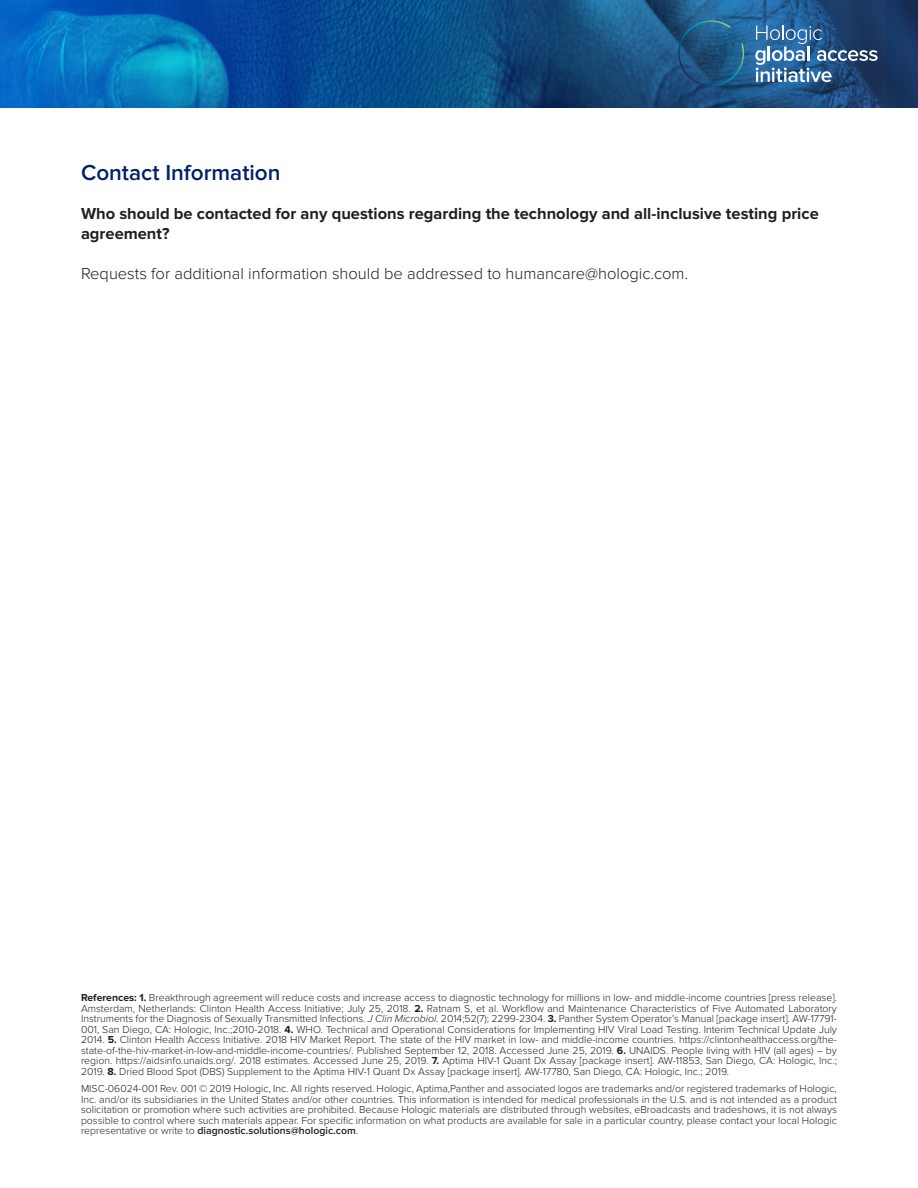
<style>
.page{position:relative;width:918px;height:1188px;background:#fff}
.page>*{position:absolute;margin:0;border:0;box-sizing:border-box;transform-origin:0 0}
.t1{font:600 22.5px "Proxima Nova";color:#00226b}
.t2{font:700 16.5px/19.8px "Proxima Nova";color:#231f20}
.t3{font:300 16.5px "Proxima Nova";color:#231f20}
.t4{font:300 10.5px/10.5px "Proxima Nova";color:#231f20;text-align:justify}
.s1{font-weight:700}
.s2{font-style:italic}
.s3{font-weight:600}
</style>
<div class="page">
<img style="left:0;top:0;width:918px;height:108px">
<svg style="left:755px;top:26px;width:123px;height:56px;background:#4a729c"></svg>
<svg style="left:678px;top:20px;width:66px;height:66px;background:#1f5783"></svg>
<p class="t1" style="left:81px;top:159px;width:201px">Contact Information</p>
<p class="t2" style="left:81px;top:204px;width:739px">Who should be contacted for any questions regarding the technology and all-inclusive testing price agreement?</p>
<p class="t3" style="left:81px;top:264px;width:609px">Requests for additional information should be addressed to humancare@hologic.com.</p>
<p class="t4" style="left:81px;top:993px;width:758px"><span class="s1">References: 1.</span> Breakthrough agreement will reduce costs and increase access to diagnostic technology for millions in low- and middle-income countries [press release].<br>Amsterdam, Netherlands: Clinton Health Access Initiative; July 25, 2018. <span class="s1">2.</span> Ratnam S, et al. Workflow and Maintenance Characteristics of Five Automated Laboratory Instruments for the Diagnosis of Sexually Transmitted Infections. <span class="s2">J Clin Microbiol</span>. 2014;52(7); 2299-2304. <span class="s1">3.</span> Panther System Operator’s Manual [package insert]. AW-17791- 001, San Diego, CA: Hologic, Inc.;2010-2018. <span class="s1">4.</span> WHO. Technical and Operational Considerations for Implementing HIV Viral Load Testing. Interim Technical Update July 2014. <span class="s1">5.</span> Clinton Health Access Initiative. 2018 HIV Market Report. The state of the HIV market in low- and middle-income countries. https://clintonhealthaccess.org/the&shy;state-of-the-hiv-market-in-low-and-middle-income-countries/. Published September 12, 2018. Accessed June 25, 2019. <span class="s1">6.</span> UNAIDS. People living with HIV (all ages) – by region. https://aidsinfo.unaids.org/. 2018 estimates. Accessed June 25, 2019. <span class="s1">7.</span> Aptima HIV-1 Quant Dx Assay [package insert]. AW-11853, San Diego, CA: Hologic, Inc.; 2019. <span class="s1">8.</span> Dried Blood Spot (DBS) Supplement to the Aptima HIV-1 Quant Dx Assay [package insert]. AW-17780, San Diego, CA: Hologic, Inc.; 2019.</p>
<p class="t4" style="left:81px;top:1083px;width:758px">MISC-06024-001 Rev. 001 © 2019 Hologic, Inc. All rights reserved. Hologic, Aptima,Panther and associated logos are trademarks and/or registered trademarks of Hologic, Inc. and/or its subsidiaries in the United States and/or other countries. This information is intended for medical professionals in the U.S. and is not intended as a product solicitation or promotion where such activities are prohibited. Because Hologic materials are distributed through websites, eBroadcasts and tradeshows, it is not always possible to control where such materials appear. For specific information on what products are available for sale in a particular country, please contact your local Hologic representative or write to <span class="s3">diagnostic.solutions@hologic.com</span>.</p>
</div>
